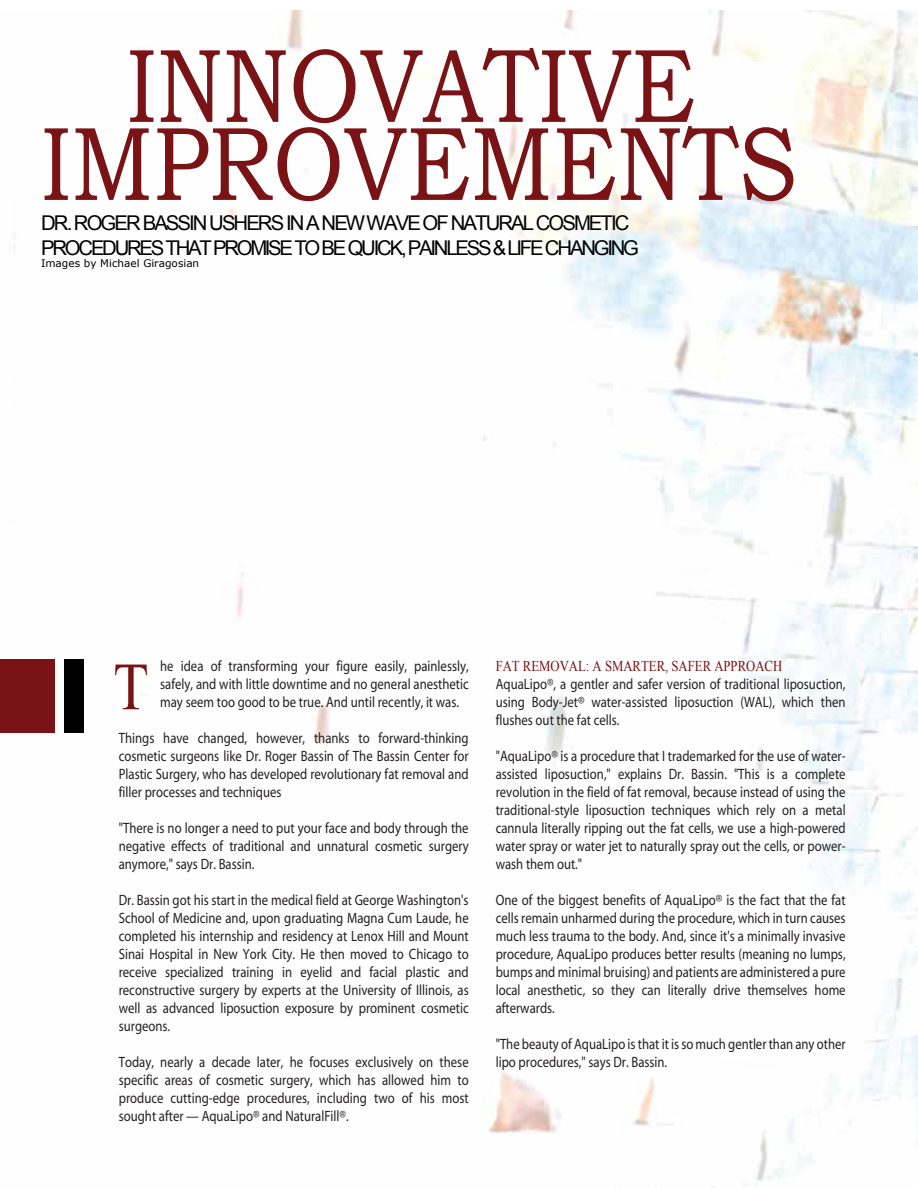
<style>
.page{position:relative;width:918px;height:1188px;background:#fff}
.page>*{position:absolute;margin:0;border:0;box-sizing:border-box;transform-origin:0 0}
.t1{font:105px/78px "Bookman Old Style";color:#7a1315;text-align:center;scale:.85 1}
.t2{font:67.5px "Times New Roman";color:#7a1315;scale:.85 1}
.t3{font:20.4px/24.5px "Arial";letter-spacing:-.105em;color:#010101}
.t4{font:15px/18px "Myriad";color:#231f20;text-align:justify;scale:.85 1}
.t5{font:15px "Times New Roman";color:#7a1315;scale:.85 1}
.t6{font:10.5px "Verdana";color:#010101}
</style>
<div class="page">
<img style="left:13px;top:10px;width:905px;height:1172px">
<div style="left:0;top:659px;width:55px;height:74px;background:#7a1315"></div>
<div style="left:64px;top:659px;width:20px;height:74px;background:#010101"></div>
<h1 class="t1" style="left:41px;top:48px;width:891px">INNOVATIVE<br>IMPROVEMENTS</h1>
<h3 class="t3" style="left:41px;top:211px;width:599px">DR. ROGER BASSIN USHERS IN A NEW WAVE OF NATURAL COSMETIC<br>PROCEDURES THAT PROMISE TO BE QUICK, PAINLESS &amp; LIFE CHANGING</h3>
<p class="t6" style="left:41px;top:257px;width:160px">Images by Michael Giragosian</p>
<p class="t4" style="left:160px;top:658px;width:364px">he idea of transforming your figure easily, painlessly, safely, and with little downtime and no general anesthetic may seem too good to be true. And until recently, it was.</p>
<p class="t4" style="left:119px;top:730px;width:413px">Things have changed, however, thanks to forward-thinking cosmetic surgeons like Dr. Roger Bassin of The Bassin Center for Plastic Surgery, who has developed revolutionary fat removal and filler processes and techniques</p>
<p class="t4" style="left:119px;top:820px;width:413px">"There is no longer a need to put your face and body through the negative effects of traditional and unnatural cosmetic surgery anymore," says Dr. Bassin.</p>
<p class="t4" style="left:119px;top:892px;width:413px">Dr. Bassin got his start in the medical field at George Washington's School of Medicine and, upon graduating Magna Cum Laude, he completed his internship and residency at Lenox Hill and Mount Sinai Hospital in New York City. He then moved to Chicago to receive specialized training in eyelid and facial plastic and reconstructive surgery by experts at the University of Illinois, as well as advanced liposuction exposure by prominent cosmetic surgeons.</p>
<p class="t4" style="left:119px;top:1054px;width:413px">Today, nearly a decade later, he focuses exclusively on these specific areas of cosmetic surgery, which has allowed him to produce cutting-edge procedures, including two of his most sought after — AquaLipo® and NaturalFill®.</p>
<h2 class="t2" style="left:113px;top:641px;width:43px">T</h2>
<p class="t5" style="left:496px;top:656px;width:339px">FAT REMOVAL: A SMARTER, SAFER APPROACH</p>
<p class="t4" style="left:496px;top:676px;width:413px">AquaLipo®, a gentler and safer version of traditional liposuction, using Body-Jet® water-assisted liposuction (WAL), which then flushes out the fat cells.</p>
<p class="t4" style="left:496px;top:748px;width:413px">"AquaLipo® is a procedure that I trademarked for the use of water&shy;assisted liposuction," explains Dr. Bassin. "This is a complete revolution in the field of fat removal, because instead of using the traditional-style liposuction techniques which rely on a metal cannula literally ripping out the fat cells, we use a high-powered water spray or water jet to naturally spray out the cells, or power&shy;wash them out."</p>
<p class="t4" style="left:496px;top:892px;width:413px">One of the biggest benefits of AquaLipo® is the fact that the fat cells remain unharmed during the procedure, which in turn causes much less trauma to the body. And, since it's a minimally invasive procedure, AquaLipo produces better results (meaning no lumps, bumps and minimal bruising) and patients are administered a pure local anesthetic, so they can literally drive themselves home afterwards.</p>
<p class="t4" style="left:496px;top:1036px;width:413px">"The beauty of AquaLipo is that it is so much gentler than any other lipo procedures," says Dr. Bassin.</p>
</div>
